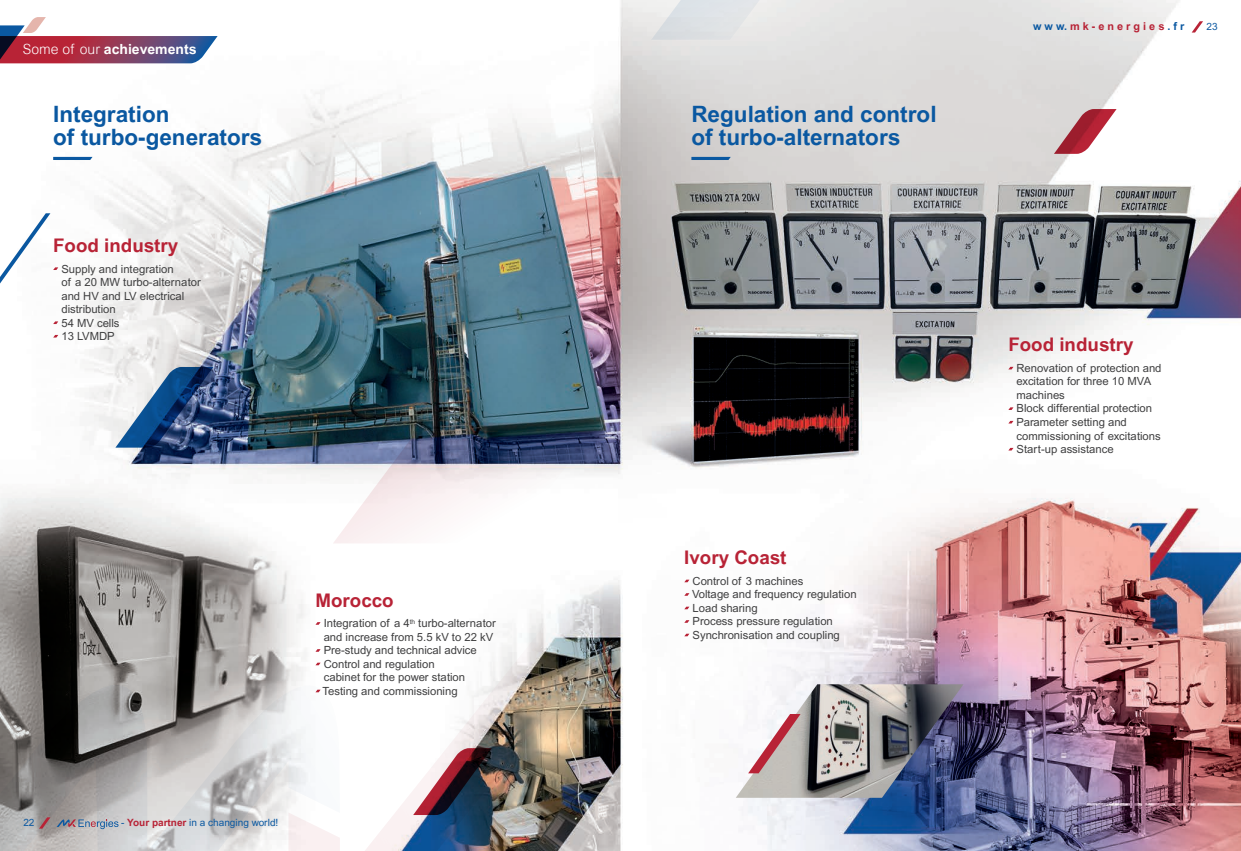
<style>
.page{position:relative;width:1241px;height:851px;background:#fff}
.page>*{position:absolute;margin:0;border:0;box-sizing:border-box;transform-origin:0 0}
.t1{font:700 22.5px/23.8px "Arial";color:#0a58a1}
.t2{font:700 18.75px "Arial";color:#b82336}
.t3{font:700 14px "Arial";color:#fff}
.t4{font:11.25px/13.5px "Arial";color:#3e3e3f}
.t5{font:700 10.88px "Arial";color:#b82336}
.t6{font:10px "Arial";color:#0a58a1}
.s1{font-weight:300}
.s2{font-weight:700;color:#b82336}
.s3{color:#0a58a1}
</style>
<div class="page">
<img style="left:0;top:0;width:1240px;height:850px">
<svg style="left:1008px;top:407px;width:5px;height:3px"></svg>
<svg style="left:53px;top:157px;width:39px;height:3px"></svg>
<svg style="left:691px;top:157px;width:39px;height:3px"></svg>
<svg style="left:0;top:213px;width:58px;height:82px"></svg>
<svg style="left:53px;top:321px;width:5px;height:3px"></svg>
<img style="left:882px;top:684px;width:81px;height:113px">
<svg style="left:651px;top:0;width:169px;height:40px;background:#e3e5e6"></svg>
<svg style="left:0;top:17px;width:217px;height:68px"></svg>
<svg style="left:0;top:683px;width:288px;height:167px;background:#a7a5a4"></svg>
<img style="left:288px;top:295px;width:594px;height:555px">
<svg style="left:1053px;top:109px;width:63px;height:45px"></svg>
<svg style="left:413px;top:748px;width:79px;height:66px"></svg>
<svg style="left:115px;top:367px;width:98px;height:80px"></svg>
<svg style="left:39px;top:817px;width:11px;height:11px"></svg>
<svg style="left:1191px;top:21px;width:11px;height:12px"></svg>
<svg style="left:57px;top:818px;width:61px;height:11px"></svg>
<p class="t3" style="left:23px;top:41px;width:175px"><span class="s1">Some of our</span> achievements</p>
<h1 class="t1" style="left:53px;top:102px;width:210px">Integration<br>of turbo-generators</h1>
<h1 class="t1" style="left:691px;top:102px;width:247px">Regulation and control of turbo-alternators</h1>
<h2 class="t2" style="left:53px;top:234px;width:127px">Food industry</h2>
<p class="t4" style="left:61px;top:262px;width:141px">Supply and integration<br>of a 20 MW turbo-alternator and HV and LV electrical distribution<br>54 MV cells<br>13 LVMDP</p>
<p class="t6" style="left:23px;top:817px;width:13px">22</p>
<h2 class="t2" style="left:315px;top:589px;width:80px">Morocco</h2>
<p class="t4" style="left:322px;top:616px;width:175px">Integration of a 4<sup>th</sup> turbo-alternator and increase from 5.5 kV to 22 kV<br>Pre-study and technical advice<br>Control and regulation<br>cabinet for the power station<br>Testing and commissioning</p>
<p class="t6" style="left:121px;top:817px;width:159px">- <span class="s2">Your partner</span> in a changing world!</p>
<h2 class="t2" style="left:684px;top:546px;width:104px">Ivory Coast</h2>
<p class="t4" style="left:692px;top:574px;width:166px">Control of 3 machines<br>Voltage and frequency regulation<br>Load sharing<br>Process pressure regulation<br>Synchronisation and coupling</p>
<p class="t5" style="left:1032px;top:20px;width:153px"><span class="s3">w w w.</span> m k - e n e r g i e s <span class="s3">. f r</span></p>
<p class="t6" style="left:1206px;top:21px;width:13px">23</p>
<h2 class="t2" style="left:1008px;top:334px;width:127px">Food industry</h2>
<p class="t4" style="left:1016px;top:361px;width:146px">Renovation of protection and excitation for three 10 MVA machines<br>Block differential protection<br>Parameter setting and commissioning of excitations<br>Start-up assistance</p>
</div>
